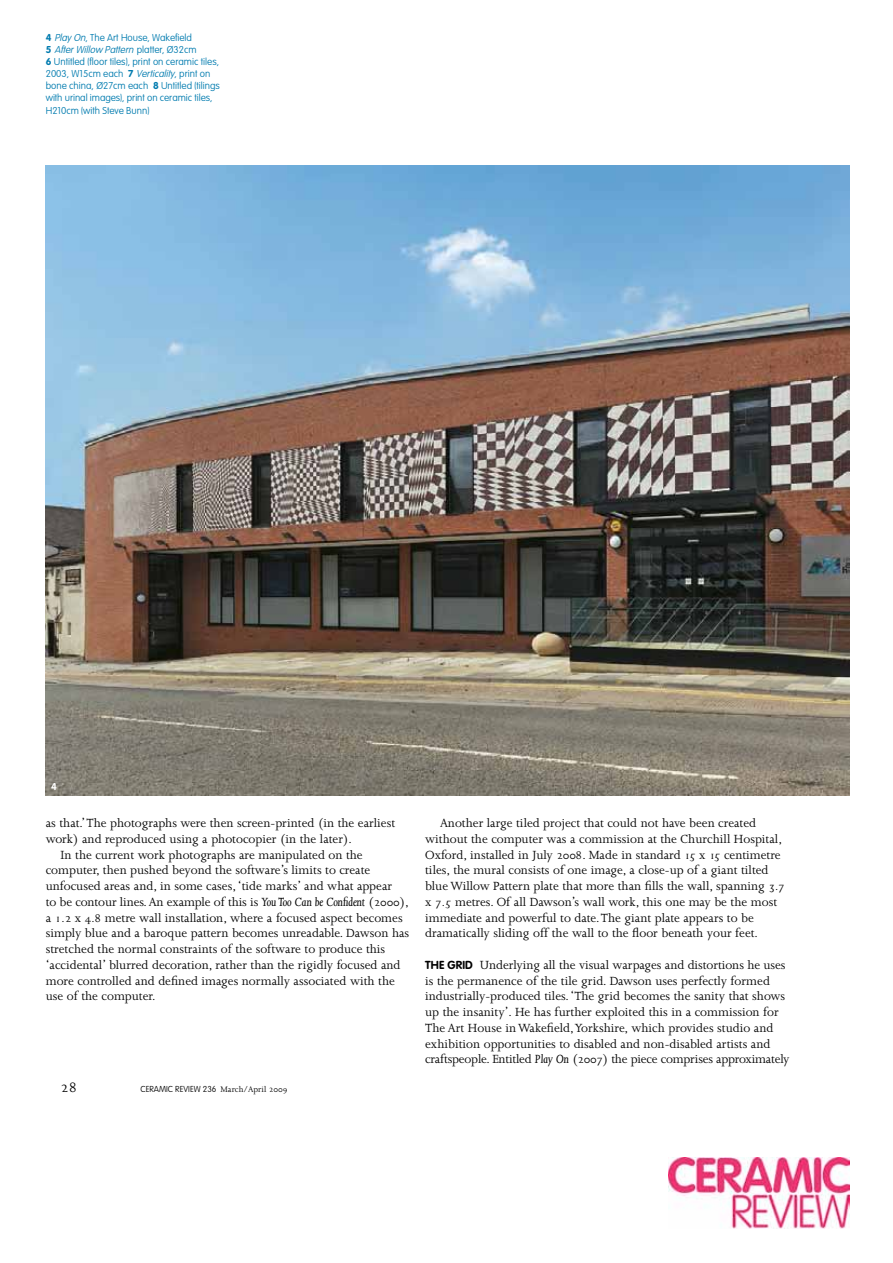
<style>
.page{position:relative;width:893px;height:1263px;background:#fff}
.page>*{position:absolute;margin:0;border:0;box-sizing:border-box;transform-origin:0 0}
.t1{font:15.75px "Joanna MT SCOSF";color:#000}
.t2{font:13.65px/15.8px "Joanna";color:#000}
.t3{font:100 9.9px/12.1px "VAG Rounded";color:#007baf}
.t4{font:700 9.9px "VAG Rounded";color:#fff}
.t5{font:100 8.55px "VAG Rounded";color:#000}
.s1{font-weight:700}
.s2{font-style:italic}
.s3{font-family:"Joanna MT SCOSF";font-size:12.75px}
.s4{font-family:"Joanna";font-weight:400;font-size:9.15px}
.s5{font-family:"Joanna MT SCOSF";font-weight:400;font-size:9.15px}
.s6{font-family:"VAG Rounded";font-weight:700;font-size:11.55px}
</style>
<div class="page">
<img style="left:46px;top:166px;width:803px;height:630px">
<img style="left:668px;top:1157px;width:181px;height:72px">
<p class="t3" style="left:46px;top:31px;width:176px"><span class="s1">4</span> <span class="s2">PlayOn</span>, The Art House, Wakefield<br><span class="s1">5</span> <span class="s2">AfterWillow Pattern</span> p l a t t e r, Ø 3 2 c m<br><span class="s1">6</span> Untitled (floor tiles), print on ceramic tiles, 2003, W15cm each <span class="s1">7</span> <span class="s2">Verticality</span>, print on bone china, Ø27cm each <span class="s1">8</span> Untitled (tilings with urinal images), print on ceramic tiles, H210cm (with Steve Bunn)</p>
<p class="t4" style="left:51px;top:780px;width:7px">4</p>
<p class="t2" style="left:46px;top:815px;width:351px">as that.’ The photographs were then screen-printed (in the earliest</p>
<p class="t2" style="left:46px;top:831px;width:308px">work) and reproduced using a photocopier (in the later).</p>
<p class="t2" style="left:61px;top:847px;width:304px">In the current work photographs are manipulated on the</p>
<p class="t2" style="left:46px;top:862px;width:326px">computer, then pushed beyond the software’s limits to create</p>
<p class="t2" style="left:46px;top:878px;width:348px">unfocused areas and, in some cases, ‘tide marks’ and what appear</p>
<p class="t2" style="left:46px;top:894px;width:365px">to be contour lines. An example of this is <span class="s2">You Too Can be Confident</span> (<span class="s3">2000</span>),</p>
<p class="t2" style="left:46px;top:910px;width:358px">a <span class="s3">1.2</span> x <span class="s3">4.8</span> metre wall installation, where a focused aspect becomes</p>
<p class="t2" style="left:46px;top:925px;width:365px">simply blue and a baroque pattern becomes unreadable. Dawson has</p>
<p class="t2" style="left:46px;top:941px;width:341px">stretched the normal constraints of the software to produce this</p>
<p class="t2" style="left:46px;top:957px;width:356px">‘accidental’ blurred decoration, rather than the rigidly focused and</p>
<p class="t2" style="left:46px;top:973px;width:351px">more controlled and defined images normally associated with the</p>
<p class="t2" style="left:46px;top:988px;width:111px">use of the computer.</p>
<p class="t1" style="left:61px;top:1079px;width:18px">28</p>
<p class="t5" style="left:141px;top:1084px;width:148px">CERAMIC REVIEW 236 <span class="s4">March/April</span> <span class="s5">2009</span></p>
<p class="t2" style="left:425px;top:815px;width:361px;text-indent:15px">Another large tiled project that could not have been created without the computer was a commission at the Churchill Hospital, Oxford, installed in July <span class="s3">2008</span>. Made in standard <span class="s3">15</span> x <span class="s3">15</span> centimetre tiles, the mural consists of one image, a close-up of a giant tilted blue Willow Pattern plate that more than fills the wall, spanning <span class="s3">3.7 </span>x <span class="s3">7.5</span> metres. Of all Dawson’s wall work, this one may be the most immediate and powerful to date. The giant plate appears to be dramatically sliding off the wall to the floor beneath your feet.</p>
<p class="t2" style="left:425px;top:957px;width:366px"><span class="s6">THE GRID</span> Underlying all the visual warpages and distortions he uses is the permanence of the tile grid. Dawson uses perfectly formed industrially-produced tiles. ‘The grid becomes the sanity that shows up the insanity’. He has further exploited this in a commission for The Art House in Wakefield, Yorkshire, which provides studio and exhibition opportunities to disabled and non-disabled artists and craftspeople. Entitled <span class="s2">Play On</span> (<span class="s3">2007</span>) the piece comprises approximately</p>
</div>
